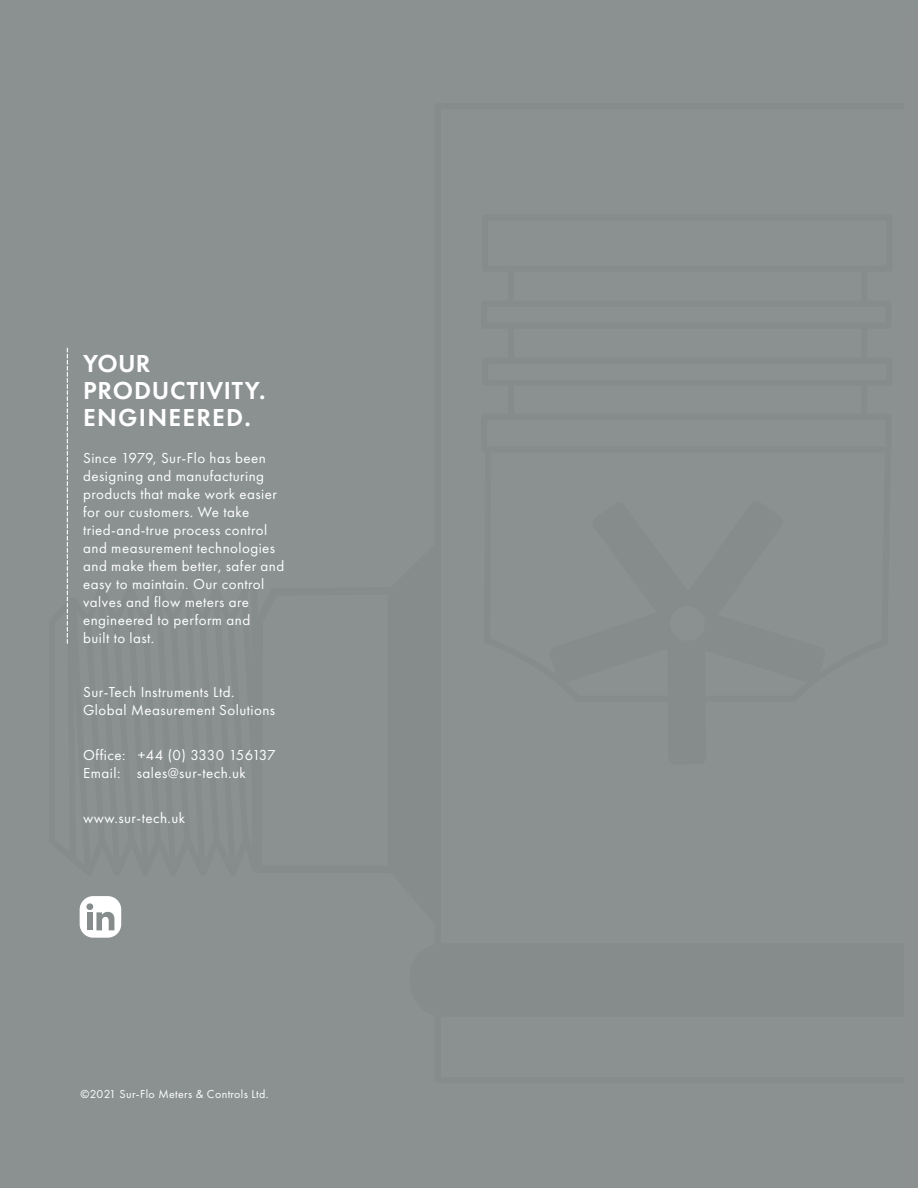
<style>
.page{position:relative;width:918px;height:1188px;background:#8b9191}
.page>*{position:absolute;margin:0;border:0;box-sizing:border-box;transform-origin:0 0}
.t1{font:600 25.5px "Futura PT";letter-spacing:.03em;color:#fff}
.t2{font:600 25.5px "Futura PT";letter-spacing:.05em;color:#fff}
.Copy{font:15px "Futura PT";letter-spacing:.03em;color:#fff}
.t3{font:12px "Futura PT";letter-spacing:.03em;color:#fff}
</style>
<div class="page">
<div style="left:508px;top:272px;width:6px;height:29px;background:#868b8c"></div>
<div style="left:508px;top:329px;width:6px;height:35px;background:#868b8c"></div>
<div style="left:508px;top:386px;width:6px;height:29px;background:#868b8c"></div>
<div style="left:861px;top:272px;width:6px;height:30px;background:#868b8c"></div>
<div style="left:861px;top:327px;width:6px;height:31px;background:#868b8c"></div>
<div style="left:861px;top:380px;width:6px;height:35px;background:#868b8c"></div>
<div style="left:80px;top:896px;width:41px;height:42px;background:#fff;border-radius:13px"></div>
<div style="left:87px;top:912px;width:6px;height:18px;background:#868b8c"></div>
<div style="left:86px;top:903px;width:7px;height:7px;background:#868b8c;border-radius:50%"></div>
<svg style="left:96px;top:912px;width:18px;height:18px"></svg>
<svg style="left:66px;top:348px;width:2px;height:296px"></svg>
<p class="t1" style="left:83px;top:347px;width:69px">YOUR</p>
<p class="t1" style="left:83px;top:374px;width:184px">PRODUCTIVITY.</p>
<p class="t2" style="left:83px;top:401px;width:169px">ENGINEERED.</p>
<p class="Copy" style="left:83px;top:449px;width:184px">Since 1979, Sur-Flo has been</p>
<p class="Copy" style="left:83px;top:467px;width:182px">designing and manufacturing</p>
<p class="Copy" style="left:83px;top:485px;width:195px">products that make work easier</p>
<p class="Copy" style="left:83px;top:503px;width:168px">for our customers. We take</p>
<p class="Copy" style="left:83px;top:521px;width:186px">tried-and-true process control</p>
<p class="Copy" style="left:83px;top:539px;width:194px">and measurement technologies</p>
<p class="Copy" style="left:83px;top:557px;width:203px">and make them better, safer and</p>
<p class="Copy" style="left:83px;top:575px;width:183px">easy to maintain. Our control</p>
<p class="Copy" style="left:83px;top:593px;width:167px">valves and flow meters are</p>
<p class="Copy" style="left:83px;top:611px;width:169px">engineered to perform and</p>
<p class="Copy" style="left:83px;top:629px;width:73px">built to last.</p>
<p class="Copy" style="left:83px;top:683px;width:153px">Sur-Tech Instruments Ltd.</p>
<p class="Copy" style="left:83px;top:701px;width:194px">Global Measurement Solutions</p>
<p class="Copy" style="left:83px;top:746px;width:194px">Office: +44 (0) 3330 156137</p>
<p class="Copy" style="left:83px;top:764px;width:164px">Email: sales@sur-tech.uk</p>
<p class="Copy" style="left:83px;top:809px;width:104px">www.sur-tech.uk</p>
<p class="t3" style="left:81px;top:1087px;width:189px">©2021 Sur-Flo Meters &amp; Controls Ltd.</p>
</div>
